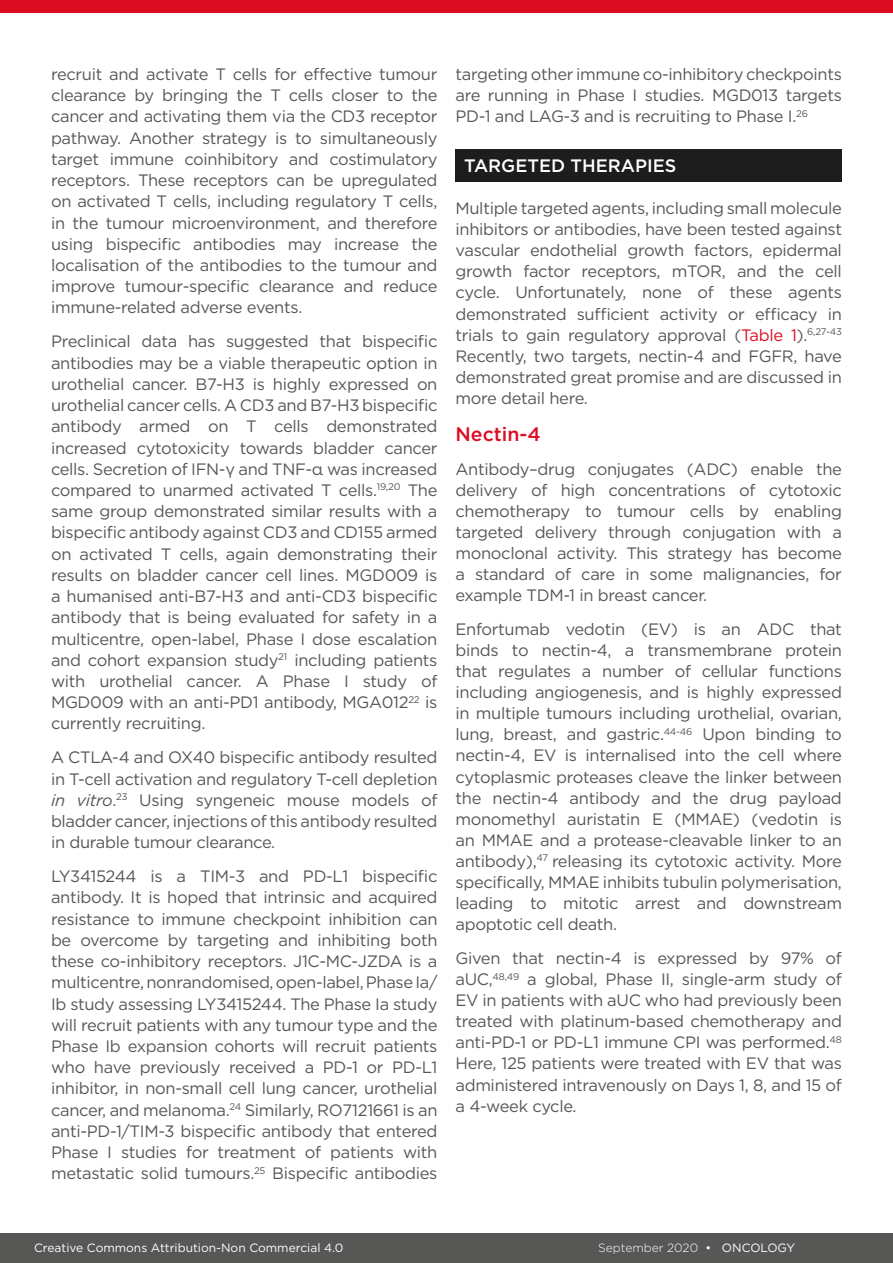
<style>
.page{position:relative;width:893px;height:1263px;background:#fff}
.page>*{position:absolute;margin:0;border:0;box-sizing:border-box;transform-origin:0 0}
.H2__Heading_2{font:500 19.5px "Gotham";color:#dc0c23}
.H1__Heading_1{font:500 18px "Gotham";color:#fff}
.Body_Text{font:16.5px/21.1px "Gotham";letter-spacing:-.02em;color:#575756;text-align:justify}
.t1{font:12px "Gotham";color:#fff}
.t2{font:300 12px "Gotham";color:#fff}
.s1{font-style:italic}
.s2{color:#dc0c23}
.s3{font-weight:400}
</style>
<div class="page">
<div style="left:0;top:0;width:893px;height:13px;background:#dc0c23"></div>
<div style="left:0;top:1233px;width:893px;height:30px;background:#575756"></div>
<div style="left:455px;top:149px;width:387px;height:33px;background:#1d1d1d"></div>
<p class="Body_Text" style="left:51px;top:63px;width:388px">recruit and activate T cells for effective tumour clearance by bringing the T cells closer to the cancer and activating them via the CD3 receptor pathway. Another strategy is to simultaneously target immune coinhibitory and costimulatory receptors. These receptors can be upregulated on activated T cells, including regulatory T cells, in the tumour microenvironment, and therefore using bispecific antibodies may increase the localisation of the antibodies to the tumour and improve tumour-specific clearance and reduce immune-related adverse events.</p>
<p class="Body_Text" style="left:51px;top:331px;width:388px">Preclinical data has suggested that bispecific antibodies may be a viable therapeutic option in urothelial cancer. B7-H3 is highly expressed on urothelial cancer cells. A CD3 and B7-H3 bispecific antibody armed on T cells demonstrated increased cytotoxicity towards bladder cancer cells. Secretion of IFN-γ and TNF-α was increased compared to unarmed activated T cells.<sup>19,20</sup> The same group demonstrated similar results with a bispecific antibody against CD3 and CD155 armed on activated T cells, again demonstrating their results on bladder cancer cell lines. MGD009 is a humanised anti-B7-H3 and anti-CD3 bispecific antibody that is being evaluated for safety in a multicentre, open-label, Phase I dose escalation and cohort expansion study<sup>21</sup> including patients with urothelial cancer. A Phase I study of MGD009 with an anti-PD1 antibody, MGA012<sup>22</sup> is currently recruiting.</p>
<p class="Body_Text" style="left:51px;top:747px;width:388px">A CTLA-4 and OX40 bispecific antibody resulted in T-cell activation and regulatory T-cell depletion <span class="s1">in vitro</span>.<sup>23</sup> Using syngeneic mouse models of bladder cancer, injections of this antibody resulted in durable tumour clearance.</p>
<p class="Body_Text" style="left:51px;top:865px;width:388px">LY3415244 is a TIM-3 and PD-L1 bispecific antibody. It is hoped that intrinsic and acquired resistance to immune checkpoint inhibition can be overcome by targeting and inhibiting both these co-inhibitory receptors. J1C-MC-JZDA is a multicentre, nonrandomised, open-label, Phase Ia/ Ib study assessing LY3415244. The Phase Ia study will recruit patients with any tumour type and the Phase Ib expansion cohorts will recruit patients who have previously received a PD-1 or PD-L1 inhibitor, in non-small cell lung cancer, urothelial cancer, and melanoma.<sup>24</sup> Similarly, RO7121661 is an anti-PD-1/TIM-3 bispecific antibody that entered Phase I studies for treatment of patients with metastatic solid tumours.<sup>25</sup> Bispecific antibodies</p>
<p class="Body_Text" style="left:455px;top:63px;width:388px">targeting other immune co-inhibitory checkpoints are running in Phase I studies. MGD013 targets PD-1 and LAG-3 and is recruiting to Phase I.<sup>26</sup></p>
<p class="H1__Heading_1" style="left:464px;top:154px;width:214px">TARGETED THERAPIES</p>
<p class="Body_Text" style="left:455px;top:197px;width:388px">Multiple targeted agents, including small molecule inhibitors or antibodies, have been tested against vascular endothelial growth factors, epidermal growth factor receptors, mTOR, and the cell cycle. Unfortunately, none of these agents demonstrated sufficient activity or efficacy in trials to gain regulatory approval (<span class="s2">Table 1</span>).<sup>6,27-43<br></sup>Recently, two targets, nectin-4 and FGFR, have demonstrated great promise and are discussed in more detail here.</p>
<p class="H2__Heading_2" style="left:455px;top:421px;width:87px">Nectin-4</p>
<p class="Body_Text" style="left:455px;top:458px;width:388px">Antibody–drug conjugates (ADC) enable the delivery of high concentrations of cytotoxic chemotherapy to tumour cells by enabling targeted delivery through conjugation with a monoclonal activity. This strategy has become a standard of care in some malignancies, for example TDM-1 in breast cancer.</p>
<p class="Body_Text" style="left:455px;top:618px;width:388px">Enfortumab vedotin (EV) is an ADC that binds to nectin-4, a transmembrane protein that regulates a number of cellular functions including angiogenesis, and is highly expressed in multiple tumours including urothelial, ovarian, lung, breast, and gastric.<sup>44-46</sup> Upon binding to nectin-4, EV is internalised into the cell where cytoplasmic proteases cleave the linker between the nectin-4 antibody and the drug payload monomethyl auristatin E (MMAE) (vedotin is an MMAE and a protease-cleavable linker to an antibody),<sup>47</sup> releasing its cytotoxic activity. More specifically, MMAE inhibits tubulin polymerisation, leading to mitotic arrest and downstream apoptotic cell death.</p>
<p class="Body_Text" style="left:455px;top:947px;width:388px">Given that nectin-4 is expressed by 97% of aUC,<sup>48,49</sup> a global, Phase II, single-arm study of EV in patients with aUC who had previously been treated with platinum-based chemotherapy and anti-PD-1 or PD-L1 immune CPI was performed.<sup>48<br></sup>Here, 125 patients were treated with EV that was administered intravenously on Days 1, 8, and 15 of a 4-week cycle.</p>
<p class="t1" style="left:34px;top:1240px;width:311px">Creative Commons Attribution-Non Commercial 4.0</p>
<p class="t2" style="left:598px;top:1240px;width:198px">September 2020 <span class="s3">• ONCOLOGY</span></p>
</div>
